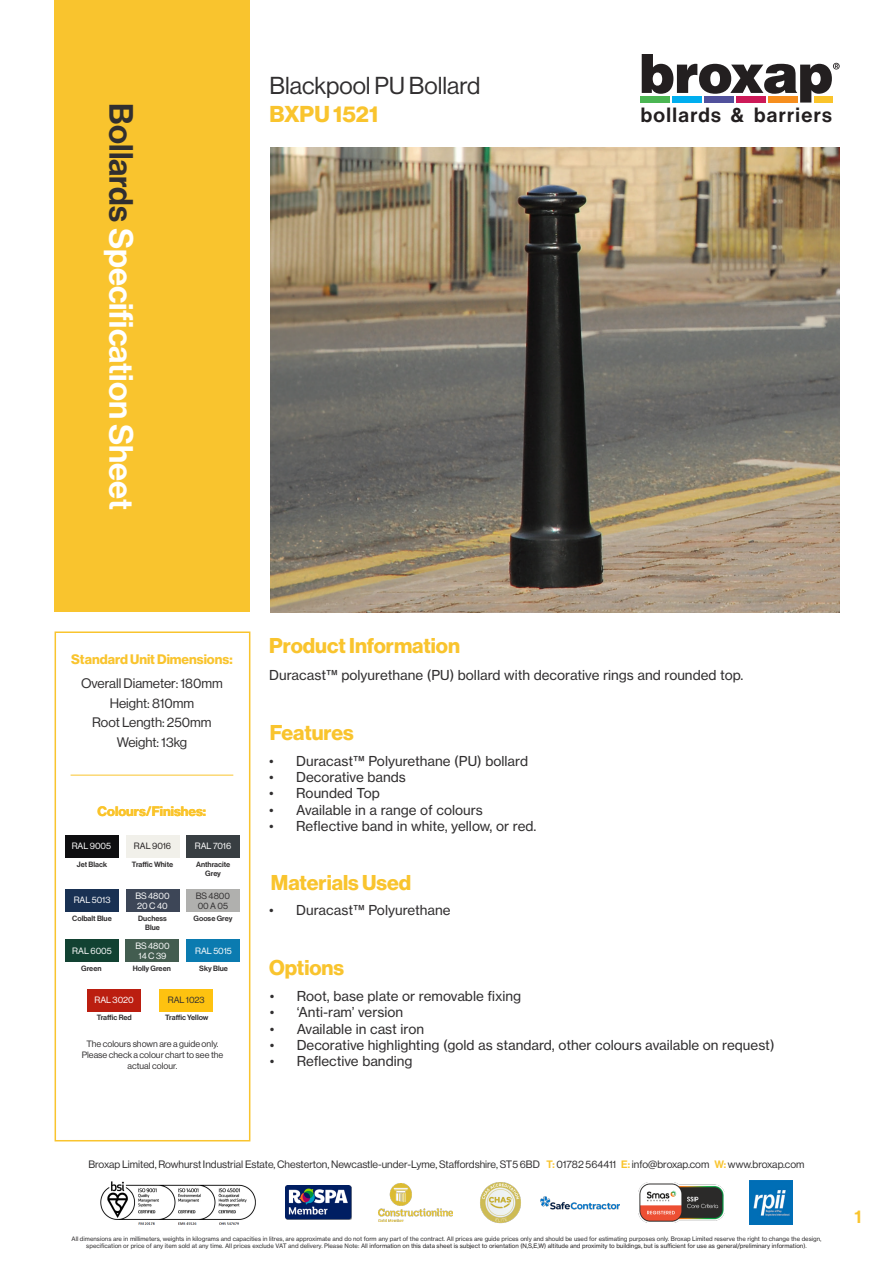
<style>
.page{position:relative;width:893px;height:1263px;background:#fff}
.page>*{position:absolute;margin:0;border:0;box-sizing:border-box;transform-origin:0 0}
.t1{font:33px "N Haas Grotesk DS Pro 65 Md";color:#fff}
.t2{font:24px "N Haas Grotesk DS Pro 55 Rg";color:#312f30}
.t3{font:22.5px "N Haas Grotesk DS Pro 75 Bd";color:#f9c42e}
.t4{font:21px "N Haas Grotesk DS Pro 75 Bd";color:#f9c42e}
.t5{font:20.25px "N Haas Grotesk DS Pro 65 Md";letter-spacing:.065em;color:#231f20}
.t6{font:18px "N Haas Grotesk DS Pro 65 Md";color:#f9c42e}
.t7{font:13.5px "N Haas Grotesk TX Pro 55 Rg";color:#312f30}
.t8{font:13.5px/24px "N Haas Grotesk DS Pro 75 Bd";color:#f9c42e;text-align:center}
.t9{font:13.5px "N Haas Grotesk DS Pro 55 Rg";color:#312f30}
.t10{font:13.5px "N Haas Grotesk DS Pro 75 Bd";color:#fac42b}
.t11{font:10.5px "N Haas Grotesk DS Pro 55 Rg";color:#312f30}
.t12{font:9px "N Haas Grotesk DS Pro 55 Rg";color:#312f30}
.t13{font:9px "N Haas Grotesk DS Pro 55 Rg";color:#fff}
.t14{font:9px "N Haas Grotesk DS Pro 55 Rg";color:#231f20}
.t15{font:7.5px "N Haas Grotesk DS Pro 65 Md";color:#312f30}
.t16{font:6px/7.2px "N Haas Grotesk TX Pro 55 Rg";color:#312f30;text-align:center}
.s1{color:#312f30}
.s2{font-family:"N Haas Grotesk DS Pro 55 Rg";color:#312f30}
.s3{font-family:"N Haas Grotesk DS Pro 65 Md";color:#f9c42e}
.s4{font-family:"N Haas Grotesk DS Pro 65 Md";color:#fac42b}
.s5{color:#231f20}
</style>
<div class="page">
<div style="left:54px;top:0;width:196px;height:612px;background:#f9c42e"></div>
<svg style="left:642px;top:54px;width:198px;height:49px"></svg>
<div style="left:641px;top:97px;width:29px;height:6px;background:#4bb653"></div>
<div style="left:673px;top:97px;width:29px;height:6px;background:#00aeef"></div>
<div style="left:705px;top:97px;width:29px;height:6px;background:#51519c"></div>
<div style="left:737px;top:97px;width:29px;height:6px;background:#cd1a58"></div>
<div style="left:768px;top:97px;width:30px;height:6px;background:#f68e1e"></div>
<div style="left:814px;top:97px;width:18px;height:6px;background:#fac42b"></div>
<img style="left:285px;top:1185px;width:66px;height:34px">
<img style="left:379px;top:1184px;width:74px;height:37px">
<img style="left:100px;top:1181px;width:156px;height:44px">
<img style="left:480px;top:1182px;width:41px;height:41px">
<img style="left:638px;top:1182px;width:87px;height:40px">
<img style="left:750px;top:1181px;width:43px;height:43px">
<img style="left:541px;top:1196px;width:79px;height:14px">
<img style="left:270px;top:148px;width:570px;height:464px">
<hr style="left:71px;top:775px;width:162px;height:1px;background:#f9c42e">
<div style="left:65px;top:940px;width:53px;height:22px;background:#124232"></div>
<div style="left:125px;top:940px;width:54px;height:22px;background:#435d50"></div>
<div style="left:186px;top:940px;width:53px;height:22px;background:#0b7bb0"></div>
<div style="left:88px;top:989px;width:53px;height:22px;background:#bb1e10"></div>
<div style="left:160px;top:989px;width:53px;height:22px;background:#fec210"></div>
<div style="left:65px;top:835px;width:54px;height:23px;background:#0e0e10"></div>
<div style="left:126px;top:835px;width:53px;height:23px;background:#f1f0ea"></div>
<div style="left:186px;top:835px;width:54px;height:23px;background:#383e42"></div>
<div style="left:65px;top:889px;width:54px;height:23px;background:#193153"></div>
<div style="left:126px;top:889px;width:53px;height:23px;background:#3d4657"></div>
<div style="left:186px;top:889px;width:54px;height:23px;background:#b0b0ae"></div>
<div style="left:55px;top:631px;width:195px;height:510px;border:2px solid #f9c42e"></div>
<p class="t2" style="left:270px;top:72px;width:212px">Blackpool PU Bollard</p>
<p class="t3" style="left:270px;top:101px;width:110px">BXPU 1521</p>
<h1 class="t1" style="left:140px;top:103px;width:408px;rotate:90deg"><span class="s1">Bollards</span> Specification Sheet</h1>
<h3 class="t5" style="left:641px;top:103px;width:193px">bollards &amp; barriers</h3>
<p class="t8" style="left:71px;top:647px;width:163px">Standard Unit Dimensions:<br><span class="s2">Overall Diameter: 180mm</span></p>
<p class="t9" style="left:110px;top:695px;width:86px">Height: 810mm</p>
<p class="t9" style="left:92px;top:715px;width:121px">Root Length: 250mm</p>
<p class="t9" style="left:117px;top:734px;width:72px">Weight: 13kg</p>
<p class="t10" style="left:98px;top:804px;width:110px">Colours/Finishes:</p>
<p class="t13" style="left:72px;top:841px;width:41px">RAL 9005</p>
<p class="t14" style="left:134px;top:841px;width:39px">RAL 9016</p>
<p class="t13" style="left:195px;top:841px;width:38px">RAL 7016</p>
<p class="t15" style="left:77px;top:860px;width:32px">Jet Black</p>
<p class="t15" style="left:132px;top:860px;width:43px">Traffic White</p>
<p class="t15" style="left:196px;top:860px;width:36px">Anthracite</p>
<p class="t15" style="left:205px;top:869px;width:17px">Grey</p>
<p class="t13" style="left:74px;top:895px;width:38px">RAL 5013</p>
<p class="t15" style="left:72px;top:914px;width:41px">Colbalt Blue</p>
<p class="t13" style="left:135px;top:890px;width:36px">BS 4800</p>
<p class="t13" style="left:137px;top:901px;width:32px">20 C 40</p>
<p class="t15" style="left:138px;top:914px;width:30px">Duchess</p>
<p class="t15" style="left:145px;top:923px;width:16px">Blue</p>
<p class="t12" style="left:196px;top:890px;width:36px">BS 4800</p>
<p class="t12" style="left:198px;top:901px;width:32px">00 A 05</p>
<p class="t15" style="left:194px;top:914px;width:40px">Goose Grey</p>
<p class="t13" style="left:72px;top:945px;width:41px">RAL 6005</p>
<p class="t15" style="left:81px;top:964px;width:22px">Green</p>
<p class="t13" style="left:135px;top:940px;width:36px">BS 4800</p>
<p class="t13" style="left:139px;top:951px;width:29px">14 C 39</p>
<p class="t15" style="left:133px;top:964px;width:40px">Holly Green</p>
<p class="t13" style="left:195px;top:945px;width:38px">RAL 5015</p>
<p class="t15" style="left:199px;top:964px;width:30px">Sky Blue</p>
<p class="t13" style="left:95px;top:995px;width:41px">RAL 3020</p>
<p class="t15" style="left:97px;top:1013px;width:37px">Traffic Red</p>
<p class="t12" style="left:168px;top:995px;width:38px">RAL 1023</p>
<p class="t15" style="left:165px;top:1013px;width:45px">Traffic Yellow</p>
<p class="t12" style="left:86px;top:1039px;width:134px">The colours shown are a guide only.</p>
<p class="t12" style="left:82px;top:1049px;width:143px">Please check a colour chart to see the</p>
<p class="t12" style="left:128px;top:1060px;width:51px">actual colour.</p>
<p class="t4" style="left:269px;top:633px;width:192px">Product Information</p>
<p class="t7" style="left:269px;top:667px;width:476px">Duracast™ polyurethane (PU) bollard with decorative rings and rounded top.</p>
<p class="t4" style="left:270px;top:720px;width:86px">Features</p>
<p class="t7" style="left:269px;top:753px;width:260px">• Duracast™ Polyurethane (PU) bollard</p>
<p class="t7" style="left:269px;top:769px;width:138px">• Decorative bands</p>
<p class="t7" style="left:269px;top:785px;width:112px">• Rounded Top</p>
<p class="t7" style="left:269px;top:801px;width:215px">• Available in a range of colours</p>
<p class="t7" style="left:269px;top:817px;width:269px">• Reflective band in white, yellow, or red.</p>
<p class="t4" style="left:271px;top:870px;width:142px">Materials Used</p>
<p class="t7" style="left:269px;top:902px;width:183px">• Duracast™ Polyurethane</p>
<p class="t4" style="left:269px;top:956px;width:76px">Options</p>
<p class="t7" style="left:270px;top:988px;width:253px">• Root, base plate or removable fixing</p>
<p class="t7" style="left:270px;top:1004px;width:135px">• ‘Anti-ram’ version</p>
<p class="t7" style="left:270px;top:1020px;width:156px">• Available in cast iron</p>
<p class="t7" style="left:270px;top:1036px;width:506px">• Decorative highlighting (gold as standard, other colours available on request)</p>
<p class="t7" style="left:270px;top:1053px;width:144px">• Reflective banding</p>
<h3 class="t11" style="left:88px;top:1158px;width:717px">Broxap Limited, Rowhurst Industrial Estate, Chesterton, Newcastle-under-Lyme, Staffordshire, ST5 6BD <span class="s3">T:</span> 01782 564411 <span class="s4">E:</span> info@broxap.com <span class="s3">W:</span> www.broxap.com</h3>
<p class="t16" style="left:71px;top:1235px;width:751px">All dimensions are in millimeters, weights in kilograms and capacities in litres, are approximate and do not form any part of the contract. All prices are guide prices only and should be used for estimating purposes only. Broxap Limited reserve the right to change the design, specification or price of any item sold at any time. All prices exclude VAT and delivery. Please Note: All <span class="s5">information on this data sheet is subject to orientation (N,S,E,W) altitude and proximity to buildings, but is sufficient for use as general/preliminary information).</span></p>
<p class="t6" style="left:855px;top:1206px;width:9px">1</p>
</div>
